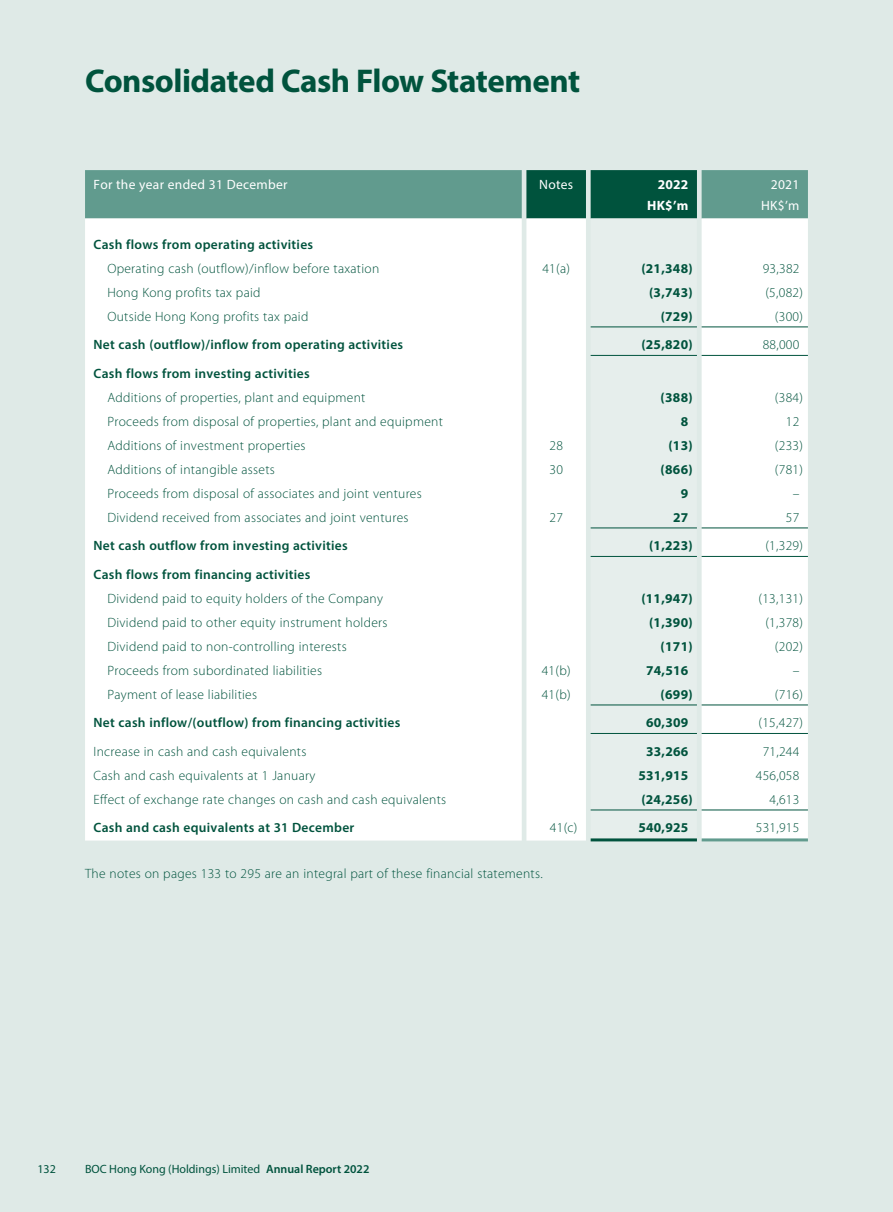
<style>
.page{position:relative;width:893px;height:1212px;background:#fff}
.page>*{position:absolute;margin:0;border:0;box-sizing:border-box;transform-origin:0 0}
.t1{font:700 33px "Myriad Pro";letter-spacing:-.015em;color:#00533d}
.t2{font:300 13.5px "Myriad Pro";letter-spacing:.02em;color:#00533d}
.t3{font:600 13.5px "Myriad Pro";letter-spacing:.02em;color:#00533d}
.t4{font:700 13.5px "Myriad Pro";letter-spacing:.02em;color:#00533d}
.t5{font:13.5px "Myriad Pro";letter-spacing:.02em;color:#fff}
.t6{font:700 13.5px "Myriad Pro";letter-spacing:.02em;color:#fff}
.t7{font:12px "Myriad Pro";color:#00533d}
.s1{font-weight:600}
</style>
<div class="page">
<div style="left:0;top:0;width:892px;height:1212px;background:#dfeae7"></div>
<svg style="left:85px;top:170px;width:723px;height:48px;background:#4d8c7d"></svg>
<div style="left:85px;top:218px;width:723px;height:622px;background:#fff"></div>
<svg style="left:591px;top:218px;width:106px;height:620px"></svg>
<hr style="left:591px;top:327px;width:106px;height:1px;background:#00533d">
<hr style="left:702px;top:327px;width:106px;height:1px;background:#00533d">
<hr style="left:591px;top:355px;width:106px;height:1px;background:#00533d">
<hr style="left:702px;top:355px;width:106px;height:1px;background:#00533d">
<hr style="left:591px;top:528px;width:106px;height:1px;background:#00533d">
<hr style="left:702px;top:528px;width:106px;height:1px;background:#00533d">
<hr style="left:591px;top:556px;width:106px;height:1px;background:#00533d">
<hr style="left:702px;top:556px;width:106px;height:1px;background:#00533d">
<hr style="left:591px;top:705px;width:106px;height:1px;background:#00533d">
<hr style="left:702px;top:705px;width:106px;height:1px;background:#00533d">
<hr style="left:591px;top:733px;width:106px;height:1px;background:#00533d">
<hr style="left:702px;top:733px;width:106px;height:1px;background:#00533d">
<hr style="left:591px;top:810px;width:106px;height:1px;background:#00533d">
<hr style="left:702px;top:810px;width:106px;height:1px;background:#00533d">
<hr style="left:591px;top:838px;width:106px;height:3px;background:#00533d">
<hr style="left:702px;top:838px;width:106px;height:3px;background:#619b8e">
<h1 class="t1" style="left:85px;top:60px;width:497px">Consolidated Cash Flow Statement</h1>
<p class="t5" style="left:94px;top:177px;width:195px">For the year ended 31 December</p>
<p class="t5" style="left:539px;top:177px;width:36px">Notes</p>
<p class="t6" style="left:658px;top:176px;width:32px">2022</p>
<p class="t5" style="left:771px;top:177px;width:30px">2021</p>
<p class="t6" style="left:647px;top:197px;width:43px">HK$’m</p>
<p class="t5" style="left:761px;top:198px;width:40px">HK$’m</p>
<p class="t3" style="left:94px;top:236px;width:221px">Cash flows from operating activities</p>
<p class="t2" style="left:107px;top:261px;width:273px">Operating cash (outflow)/inflow before taxation</p>
<p class="t2" style="left:542px;top:261px;width:29px">41(a)</p>
<p class="t4" style="left:641px;top:259px;width:53px">(21,348)</p>
<p class="t2" style="left:763px;top:261px;width:38px">93,382</p>
<p class="t2" style="left:107px;top:285px;width:155px">Hong Kong profits tax paid</p>
<p class="t4" style="left:649px;top:284px;width:45px">(3,743)</p>
<p class="t2" style="left:765px;top:285px;width:39px">(5,082)</p>
<p class="t2" style="left:107px;top:309px;width:202px">Outside Hong Kong profits tax paid</p>
<p class="t4" style="left:661px;top:308px;width:34px">(729)</p>
<p class="t2" style="left:775px;top:309px;width:30px">(300)</p>
<p class="t3" style="left:94px;top:336px;width:311px">Net cash (outflow)/inflow from operating activities</p>
<p class="t4" style="left:641px;top:336px;width:53px">(25,820)</p>
<p class="t2" style="left:763px;top:337px;width:38px">88,000</p>
<p class="t3" style="left:94px;top:365px;width:218px">Cash flows from investing activities</p>
<p class="t2" style="left:107px;top:390px;width:260px">Additions of properties, plant and equipment</p>
<p class="t4" style="left:661px;top:388px;width:34px">(388)</p>
<p class="t2" style="left:775px;top:390px;width:30px">(384)</p>
<p class="t2" style="left:107px;top:414px;width:337px">Proceeds from disposal of properties, plant and equipment</p>
<p class="t4" style="left:681px;top:412px;width:9px">8</p>
<p class="t2" style="left:786px;top:414px;width:15px">12</p>
<p class="t2" style="left:107px;top:438px;width:200px">Additions of investment properties</p>
<p class="t2" style="left:549px;top:438px;width:15px">28</p>
<p class="t4" style="left:668px;top:436px;width:26px">(13)</p>
<p class="t2" style="left:775px;top:438px;width:30px">(233)</p>
<p class="t2" style="left:107px;top:462px;width:169px">Additions of intangible assets</p>
<p class="t2" style="left:549px;top:462px;width:15px">30</p>
<p class="t4" style="left:661px;top:460px;width:34px">(866)</p>
<p class="t2" style="left:775px;top:462px;width:30px">(781)</p>
<p class="t2" style="left:107px;top:486px;width:316px">Proceeds from disposal of associates and joint ventures</p>
<p class="t4" style="left:681px;top:484px;width:9px">9</p>
<p class="t2" style="left:793px;top:486px;width:8px">–</p>
<p class="t2" style="left:107px;top:510px;width:303px">Dividend received from associates and joint ventures</p>
<p class="t2" style="left:549px;top:510px;width:15px">27</p>
<p class="t4" style="left:673px;top:509px;width:17px">27</p>
<p class="t2" style="left:786px;top:510px;width:15px">57</p>
<p class="t3" style="left:94px;top:537px;width:256px">Net cash outflow from investing activities</p>
<p class="t4" style="left:649px;top:537px;width:45px">(1,223)</p>
<p class="t2" style="left:765px;top:538px;width:39px">(1,329)</p>
<p class="t3" style="left:94px;top:566px;width:218px">Cash flows from financing activities</p>
<p class="t2" style="left:107px;top:591px;width:277px">Dividend paid to equity holders of the Company</p>
<p class="t4" style="left:641px;top:589px;width:53px">(11,947)</p>
<p class="t2" style="left:758px;top:591px;width:46px">(13,131)</p>
<p class="t2" style="left:107px;top:615px;width:282px">Dividend paid to other equity instrument holders</p>
<p class="t4" style="left:649px;top:613px;width:45px">(1,390)</p>
<p class="t2" style="left:765px;top:615px;width:39px">(1,378)</p>
<p class="t2" style="left:107px;top:639px;width:241px">Dividend paid to non-controlling interests</p>
<p class="t4" style="left:661px;top:637px;width:34px">(171)</p>
<p class="t2" style="left:775px;top:639px;width:30px">(202)</p>
<p class="t2" style="left:107px;top:663px;width:216px">Proceeds from subordinated liabilities</p>
<p class="t2" style="left:542px;top:663px;width:30px">41(b)</p>
<p class="t4" style="left:646px;top:661px;width:44px">74,516</p>
<p class="t2" style="left:793px;top:663px;width:8px">–</p>
<p class="t2" style="left:107px;top:687px;width:151px">Payment of lease liabilities</p>
<p class="t2" style="left:542px;top:687px;width:30px">41(b)</p>
<p class="t4" style="left:661px;top:685px;width:34px">(699)</p>
<p class="t2" style="left:775px;top:687px;width:30px">(716)</p>
<p class="t3" style="left:94px;top:714px;width:308px">Net cash inflow/(outflow) from financing activities</p>
<p class="t4" style="left:646px;top:714px;width:44px">60,309</p>
<p class="t2" style="left:758px;top:715px;width:46px">(15,427)</p>
<p class="t2" style="left:94px;top:744px;width:214px">Increase in cash and cash equivalents</p>
<p class="t4" style="left:646px;top:742px;width:44px">33,266</p>
<p class="t2" style="left:763px;top:744px;width:38px">71,244</p>
<p class="t2" style="left:94px;top:768px;width:223px">Cash and cash equivalents at 1 January</p>
<p class="t4" style="left:638px;top:766px;width:52px">531,915</p>
<p class="t2" style="left:756px;top:768px;width:45px">456,058</p>
<p class="t2" style="left:94px;top:792px;width:354px">Effect of exchange rate changes on cash and cash equivalents</p>
<p class="t4" style="left:641px;top:790px;width:53px">(24,256)</p>
<p class="t2" style="left:769px;top:792px;width:31px">4,613</p>
<p class="t3" style="left:94px;top:819px;width:262px">Cash and cash equivalents at 31 December</p>
<p class="t2" style="left:550px;top:820px;width:29px">41(c)</p>
<p class="t4" style="left:638px;top:819px;width:52px">540,925</p>
<p class="t2" style="left:756px;top:820px;width:45px">531,915</p>
<p class="t2" style="left:85px;top:866px;width:459px">The notes on pages 133 to 295 are an integral part of these financial statements.</p>
<p class="t7" style="left:37px;top:1161px;width:20px">132</p>
<p class="t7" style="left:85px;top:1161px;width:286px">BOC Hong Kong (Holdings) Limited <span class="s1">Annual Report 2022</span></p>
</div>
